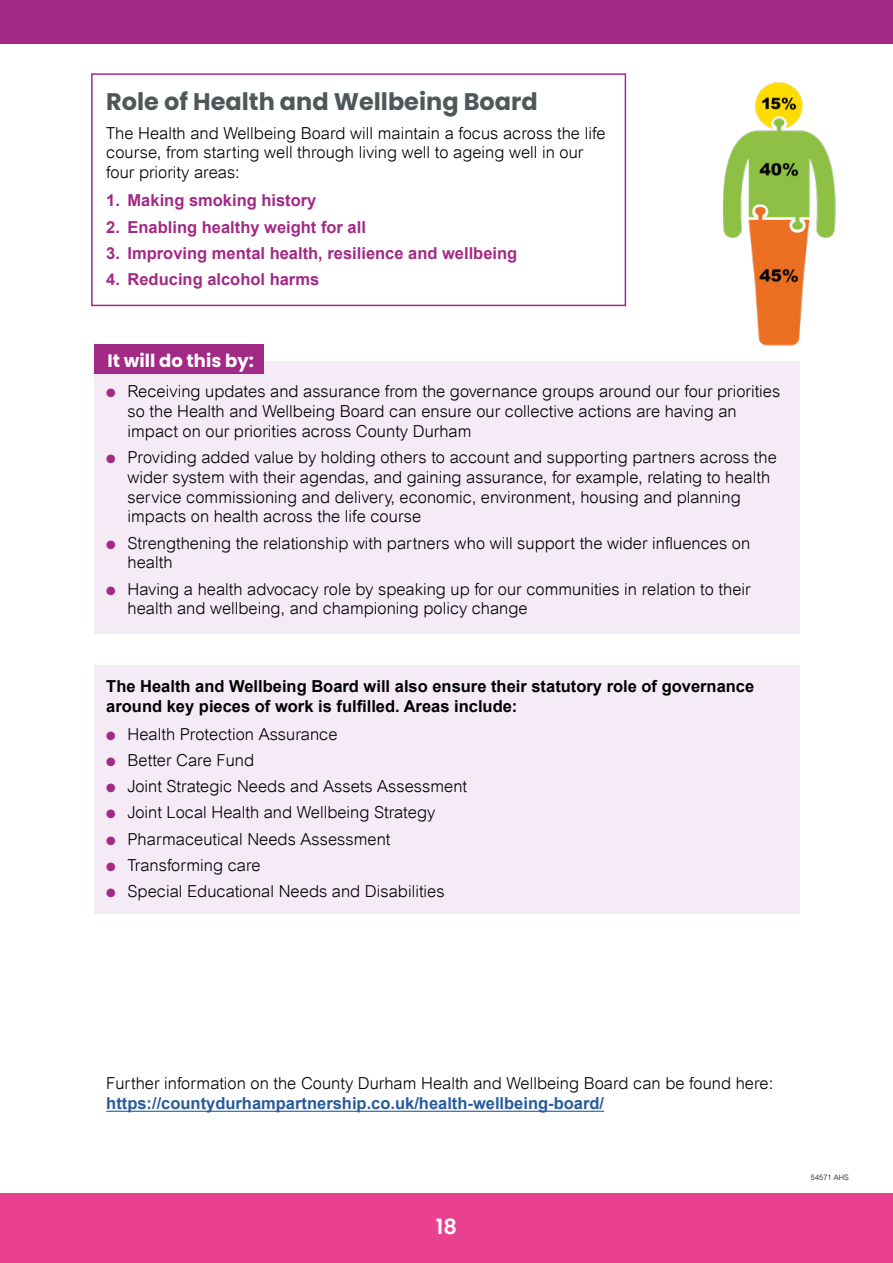
<style>
.page{position:relative;width:893px;height:1263px;background:#fff}
.page>*{position:absolute;margin:0;border:0;box-sizing:border-box;transform-origin:0 0}
.H2_grey{font:700 24px "Poppins";color:#4e5859}
.t1{font:600 21px "Poppins";color:#fff}
.Para_title_bold_white{font:700 18px "Poppins";color:#fff}
.Para_body_text_11pt{font:300 16.5px/19.8px "Arial";color:#000}
.t2{font:700 16.5px "Arial";color:#a22986}
.Para_text_highlight{font:700 16.5px/19.8px "Arial";color:#000}
.t3{font:300 7.5px "Arial";color:#000}
.s1{color:#a22986}
.s2{font-weight:700;color:#275b9b}
</style>
<div class="page">
<div style="left:0;top:0;width:893px;height:44px;background:#a22986"></div>
<div style="left:0;top:1193px;width:893px;height:70px;background:#e94190"></div>
<div style="left:94px;top:361px;width:706px;height:273px;background:#f4ebf6"></div>
<div style="left:94px;top:666px;width:706px;height:248px;background:#f4ebf6"></div>
<img style="left:722px;top:82px;width:114px;height:264px">
<div style="left:94px;top:344px;width:170px;height:30px;background:#a22986"></div>
<div style="left:91px;top:73px;width:535px;height:233px;border:2px solid #a22986"></div>
<hr style="left:106px;top:1111px;width:498px;height:1px;background:#275b9b">
<h2 class="H2_grey" style="left:106px;top:88px;width:433px">Role of Health and Wellbeing Board</h2>
<p class="Para_body_text_11pt" style="left:106px;top:123px;width:501px">The Health and Wellbeing Board will maintain a focus across the life course, from starting well through living well to ageing well in our four priority areas:</p>
<p class="t2" style="left:106px;top:190px;width:212px">1. Making smoking history</p>
<p class="t2" style="left:106px;top:216px;width:261px">2. Enabling healthy weight for all</p>
<p class="t2" style="left:106px;top:242px;width:412px">3. Improving mental health, resilience and wellbeing</p>
<p class="t2" style="left:106px;top:268px;width:214px">4. Reducing alcohol harms</p>
<p class="Para_title_bold_white" style="left:107px;top:350px;width:148px">It will do this by:</p>
<p class="Para_body_text_11pt" style="left:128px;top:382px;width:654px;text-indent:-21px"><span class="s1">●</span> Receiving updates and assurance from the governance groups around our four priorities so the Health and Wellbeing Board can ensure our collective actions are having an impact on our priorities across County Durham</p>
<p class="Para_body_text_11pt" style="left:128px;top:447px;width:651px;text-indent:-21px"><span class="s1">●</span> Providing added value by holding others to account and supporting partners across the wider system with their agendas, and gaining assurance, for example, relating to health service commissioning and delivery, economic, environment, housing and planning impacts on health across the life course</p>
<p class="Para_body_text_11pt" style="left:128px;top:533px;width:624px;text-indent:-21px"><span class="s1">●</span> Strengthening the relationship with partners who will support the wider influences on health</p>
<p class="Para_body_text_11pt" style="left:128px;top:579px;width:625px;text-indent:-21px"><span class="s1">●</span> Having a health advocacy role by speaking up for our communities in relation to their health and wellbeing, and championing policy change</p>
<p class="Para_text_highlight" style="left:106px;top:676px;width:649px">The Health and Wellbeing Board will also ensure their statutory role of governance around key pieces of work is fulfilled. Areas include:</p>
<p class="Para_body_text_11pt" style="left:106px;top:724px;width:233px"><span class="s1">●</span> Health Protection Assurance</p>
<p class="Para_body_text_11pt" style="left:106px;top:750px;width:149px"><span class="s1">●</span> Better Care Fund</p>
<p class="Para_body_text_11pt" style="left:106px;top:776px;width:362px"><span class="s1">●</span> Joint Strategic Needs and Assets Assessment</p>
<p class="Para_body_text_11pt" style="left:106px;top:803px;width:331px"><span class="s1">●</span> Joint Local Health and Wellbeing Strategy</p>
<p class="Para_body_text_11pt" style="left:106px;top:829px;width:286px"><span class="s1">●</span> Pharmaceutical Needs Assessment</p>
<p class="Para_body_text_11pt" style="left:106px;top:855px;width:156px"><span class="s1">●</span> Transforming care</p>
<p class="Para_body_text_11pt" style="left:106px;top:881px;width:340px"><span class="s1">●</span> Special Educational Needs and Disabilities</p>
<p class="Para_body_text_11pt" style="left:106px;top:1073px;width:668px">Further information on the County Durham Health and Wellbeing Board can be found here: <span class="s2">https://countydurhampartnership.co.uk/health-wellbeing-board/</span></p>
<p class="t1" style="left:436px;top:1215px;width:23px">18</p>
<p class="t3" style="left:811px;top:1173px;width:39px">54571 AHS</p>
</div>
